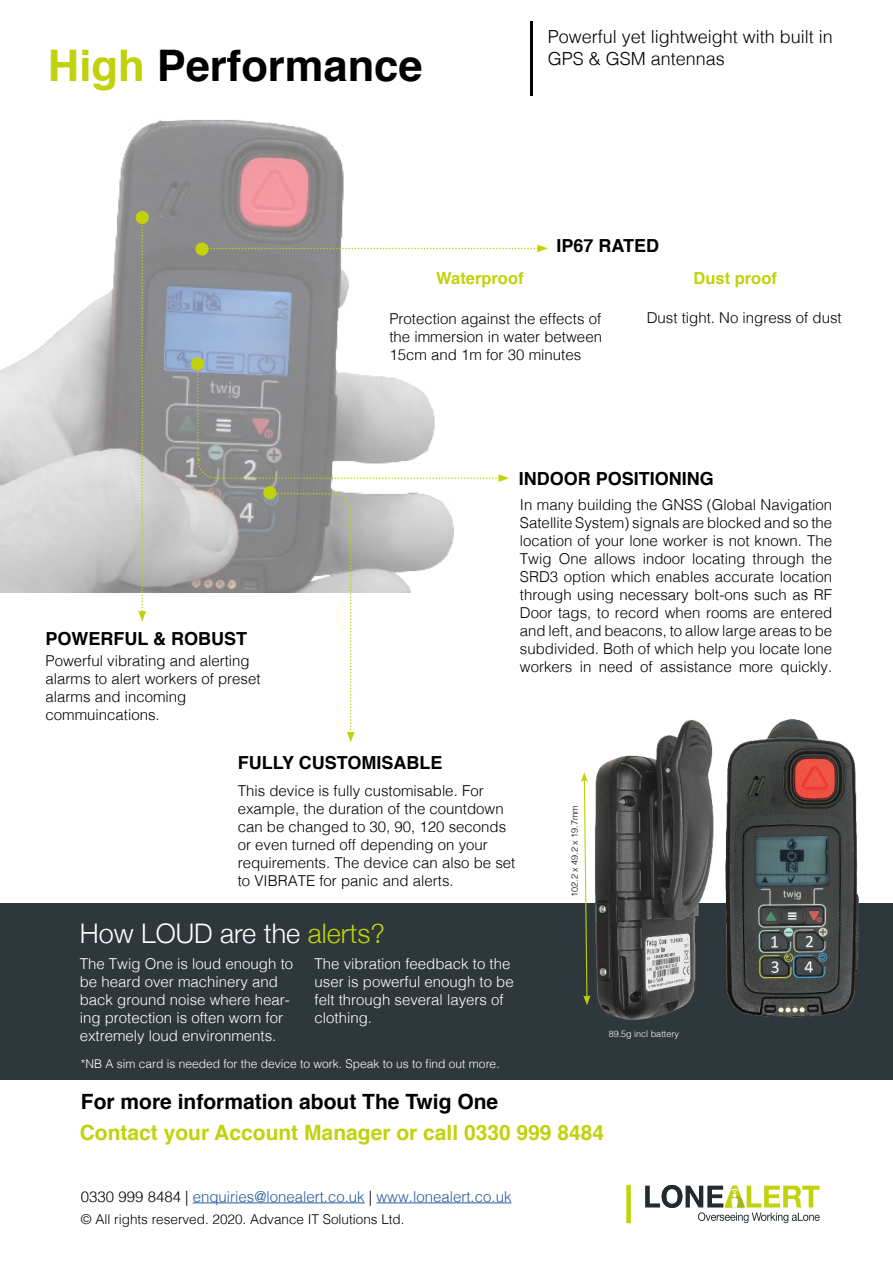
<style>
.page{position:relative;width:893px;height:1263px;background:#fff}
.page>*{position:absolute;margin:0;border:0;box-sizing:border-box;transform-origin:0 0}
.t1{font:700 43.5px "Helvetica";color:#000}
.t2{font:300 27px "Helvetica Neue";color:#fff}
.t3{font:700 21px "Helvetica";color:#c1d10a}
.t4{font:700 21px "Helvetica";color:#000}
.t5{font:700 18px "Helvetica";color:#000}
.t6{font:300 18px/21.6px "Helvetica";color:#000}
.t7{font:700 16.5px "Helvetica";color:#c1d10a}
.t8{font:300 15px/18px "Helvetica";color:#000;text-align:justify}
.t9{font:300 15px/18px "Helvetica";color:#fff}
.t10{font:300 15px "Helvetica";color:#275b9b}
.t11{font:300 13.5px "Helvetica";color:#000}
.t12{font:300 12px "Helvetica";color:#fff}
.t13{font:300 9px "Helvetica";color:#000}
.t14{font:300 9px "Helvetica";color:#fff}
.s1{color:#c1d10a}
.s2{color:#000}
</style>
<div class="page">
<img style="left:0;top:119px;width:454px;height:473px">
<svg style="left:645px;top:1185px;width:175px;height:38px"></svg>
<div style="left:626px;top:1185px;width:5px;height:38px;background:#c1d10a"></div>
<div style="left:195px;top:242px;width:14px;height:14px;background:#c1d10a;border-radius:50%"></div>
<div style="left:0;top:904px;width:893px;height:176px;background:#2e373c"></div>
<svg style="left:196px;top:365px;width:313px;height:117px"></svg>
<div style="left:191px;top:357px;width:13px;height:13px;background:#c1d10a;border-radius:50%"></div>
<svg style="left:138px;top:223px;width:8px;height:399px;background:#a6a698"></svg>
<div style="left:136px;top:211px;width:13px;height:13px;background:#c1d10a;border-radius:50%"></div>
<hr style="left:193px;top:1202px;width:172px;height:1px;background:#275b9b">
<hr style="left:376px;top:1202px;width:135px;height:1px;background:#275b9b">
<hr style="left:530px;top:21px;width:3px;height:75px;background:#000">
<svg style="left:275px;top:492px;width:80px;height:250px"></svg>
<svg style="left:207px;top:245px;width:341px;height:7px"></svg>
<img style="left:577px;top:719px;width:288px;height:301px">
<div style="left:263px;top:486px;width:13px;height:13px;background:#c1d10a;border-radius:50%"></div>
<svg style="left:581px;top:772px;width:10px;height:233px"></svg>
<h1 class="t1" style="left:48px;top:31px;width:376px"><span class="s1">High</span> Performance</h1>
<p class="t6" style="left:548px;top:25px;width:287px">Powerful yet lightweight with built in<br>GPS &amp; GSM antennas</p>
<p class="t5" style="left:556px;top:231px;width:104px">IP67 RATED</p>
<p class="t5" style="left:46px;top:624px;width:203px">POWERFUL &amp; ROBUST</p>
<p class="t8" style="left:46px;top:651px;width:217px;text-align:left">Powerful vibrating and alerting alarms to alert workers of preset alarms and incoming commuincations.</p>
<p class="t7" style="left:436px;top:265px;width:89px">Waterproof</p>
<p class="t7" style="left:693px;top:265px;width:85px">Dust proof</p>
<p class="t8" style="left:647px;top:308px;width:197px">Dust tight. No ingress of dust</p>
<p class="t8" style="left:389px;top:309px;width:214px">Protection against the effects of the immersion in water between 15cm and 1m for 30 minutes</p>
<p class="t5" style="left:519px;top:464px;width:197px">INDOOR POSITIONING</p>
<p class="t8" style="left:520px;top:495px;width:314px">In many building the GNSS (Global Navigation Satellite System) signals are blocked and so the location of your lone worker is not known. The Twig One allows indoor locating through the SRD3 option which enables accurate location through using necessary bolt-ons such as RF Door tags, to record when rooms are entered and left, and beacons, to allow large areas to be subdivided. Both of which help you locate lone workers in need of assistance more quickly.</p>
<p class="t5" style="left:238px;top:748px;width:206px">FULLY CUSTOMISABLE</p>
<p class="t8" style="left:238px;top:781px;width:279px;text-align:left">This device is fully customisable. For example, the duration of the countdown can be changed to 30, 90, 120 seconds or even turned off depending on your requirements. The device can also be set to VIBRATE for panic and alerts.</p>
<h2 class="t2" style="left:80px;top:911px;width:307px">How LOUD are the <span class="s1">alerts?</span></h2>
<p class="t9" style="left:80px;top:954px;width:215px">The Twig One is loud enough to be heard over machinery and back ground noise where hear&shy;ing protection is often worn for extremely loud environments.</p>
<p class="t9" style="left:315px;top:954px;width:201px">The vibration feedback to the user is powerful enough to be felt through several layers of clothing.</p>
<p class="t12" style="left:81px;top:1053px;width:420px">*NB A sim card is needed for the device to work. Speak to us to find out more.</p>
<p class="t13" style="left:567px;top:896px;width:93px;rotate:-90deg">102.2 x 49.2 x 19.7mm</p>
<p class="t14" style="left:609px;top:1026px;width:72px">89.5g incl battery</p>
<h3 class="t4" style="left:81px;top:1084px;width:419px">For more information about The Twig One</h3>
<h3 class="t3" style="left:80px;top:1116px;width:526px">Contact your Account Manager or call 0330 999 8484</h3>
<p class="t10" style="left:81px;top:1184px;width:432px"><span class="s2">0330 999 8484 |</span> enquiries@lonealert.co.uk <span class="s2">|</span> www.lonealert.co.uk</p>
<p class="t11" style="left:81px;top:1207px;width:325px">© All rights reserved. 2020. Advance IT Solutions Ltd.</p>
</div>
